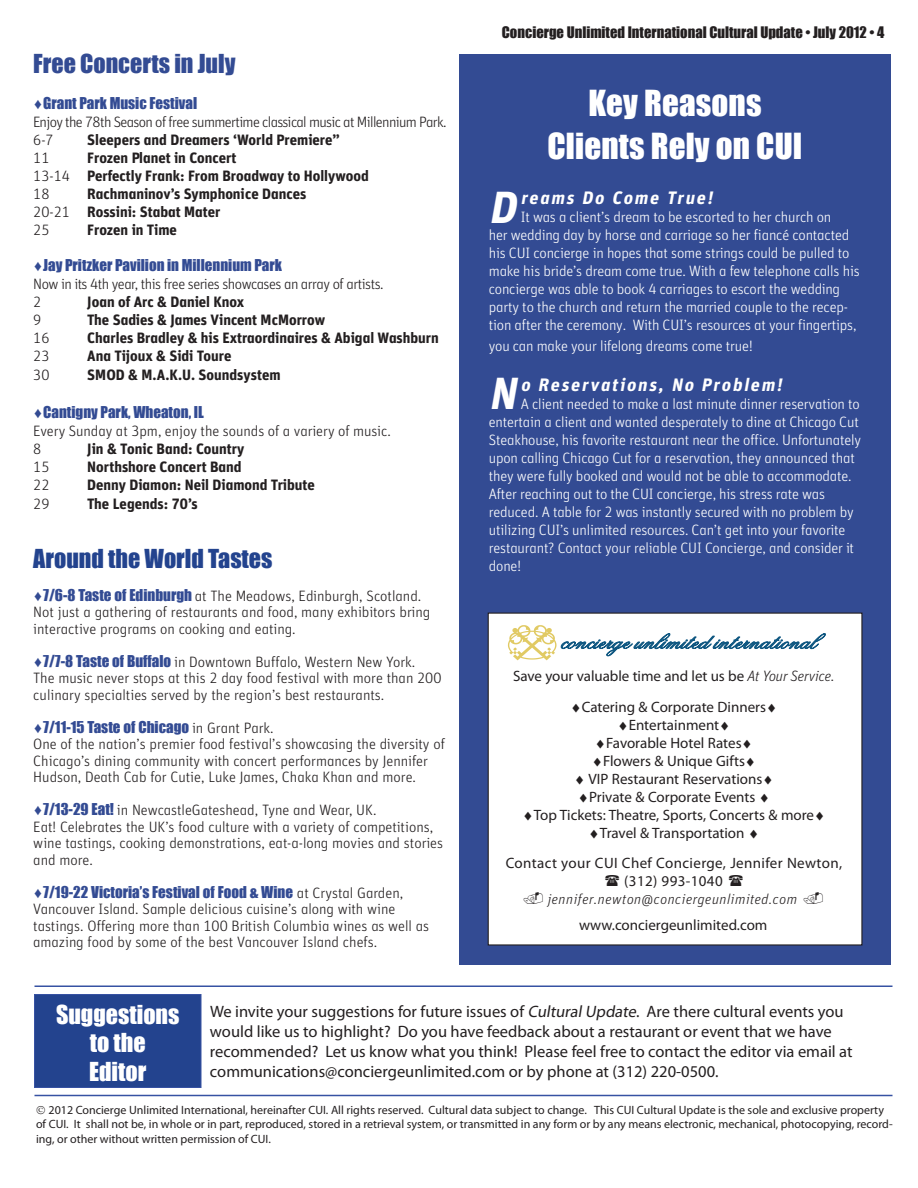
<style>
.page{position:relative;width:918px;height:1188px;background:#fff}
.page>*{position:absolute;margin:0;border:0;box-sizing:border-box;transform-origin:0 0}
.t1{font:italic 700 45px "Hewitt Unit";color:#fff}
.t2{font:33px/43.2px "Impact";letter-spacing:.005em;color:#fff;text-align:center}
.t3{font:24px/28.8px "Impact";color:#fff;text-align:center}
.t4{font:24px "Impact";color:#23438e}
.t5{font:24px "Impact";color:#334b93}
.t6{font:italic 700 18px "Hewitt Unit";color:#fff}
.t7{font:16.5px/19.8px "Myriad Pro";color:#231f20}
.t8{font:300 15px/18px "Hewitt Unit";letter-spacing:-.01em;color:#fff}
.t9{font:300 15px/16.5px "Hewitt Unit";color:#231f20}
.t10{font:700 15px/18px "Hewitt Unit";color:#231f20}
.t11{font:15px/18px "Myriad Pro";color:#231f20;text-align:center}
.t12{font:15px "Impact";color:#334b93}
.t13{font:300 15px/18px "Hewitt Unit";letter-spacing:-.04em;color:#231f20}
.t14{font:300 15px/18px "Hewitt Unit";letter-spacing:-.03em;color:#231f20}
.t15{font:15px/18px "Myriad Pro";letter-spacing:.025em;color:#231f20;text-align:center}
.t16{font:14.7px "Impact";color:#231f20}
.t17{font:italic 300 14.55px "Hewitt Unit";letter-spacing:.04em;color:#231f20}
.t18{font:12px/14.4px "Myriad Pro";color:#231f20}
.s1{font-weight:300}
.s2{font-family:"Impact";font-weight:400;color:#334b93}
.s3{font-family:"Hewitt Unit";font-weight:300;color:#231f20}
.s4{font-family:"Hewitt Unit";font-weight:300;font-style:italic}
.s5{font-family:"Times";font-style:italic}
.s6{font-style:italic}
</style>
<div class="page">
<div style="left:459px;top:54px;width:432px;height:910px;background:#334b93"></div>
<hr style="left:34px;top:1095px;width:858px;height:1px;background:#3752a3">
<hr style="left:34px;top:986px;width:858px;height:1px;background:#3752a3">
<div style="left:34px;top:994px;width:167px;height:94px;background:#23438e"></div>
<div style="left:34px;top:994px;width:167px;height:94px;border:1px solid #3752a3"></div>
<div style="left:488px;top:613px;width:374px;height:332px;background:#fff"></div>
<div style="left:488px;top:613px;width:374px;height:333px;border:1px solid #231f20"></div>
<svg style="left:508px;top:625px;width:318px;height:35px"></svg>
<h3 class="t5" style="left:33px;top:45px;width:204px">Free Concerts in July</h3>
<p class="t12" style="left:33px;top:91px;width:165px">♦Grant Park Music Festival</p>
<p class="t13" style="left:33px;top:113px;width:415px">Enjoy the 78th Season of free summertime classical music at Millennium Park.<br>6-7</p>
<p class="t10" style="left:87px;top:130px;width:254px">Sleepers and Dreamers ‘World Premiere”</p>
<p class="t10" style="left:33px;top:148px;width:337px;text-indent:54px">Frozen Planet in Concert<br><span class="s1">13-14</span> Perfectly Frank: From Broadway to Hollywood<br><span class="s1">18</span></p>
<p class="t9" style="left:33px;top:149px;width:18px">11</p>
<p class="t10" style="left:33px;top:184px;width:275px;text-indent:54px">Rachmaninov’s Symphonice Dances<br><span class="s1">20-21</span> Rossini: Stabat Mater<br><span class="s1">25</span></p>
<p class="t10" style="left:87px;top:220px;width:91px">Frozen in Time</p>
<p class="t12" style="left:33px;top:253px;width:250px">♦Jay Pritzker Pavilion in Millennium Park</p>
<p class="t14" style="left:33px;top:275px;width:352px">Now in its 4th year, this free series showcases an array of artists.<br>2</p>
<p class="t10" style="left:87px;top:292px;width:159px">Joan of Arc &amp; Daniel Knox</p>
<p class="t9" style="left:33px;top:311px;width:10px">9</p>
<p class="t10" style="left:87px;top:310px;width:239px">The Sadies &amp; James Vincent McMorrow</p>
<p class="t9" style="left:33px;top:329px;width:18px">16</p>
<p class="t10" style="left:87px;top:328px;width:353px">Charles Bradley &amp; his Extraordinaires &amp; Abigal Washburn</p>
<p class="t9" style="left:33px;top:347px;width:18px">23</p>
<p class="t10" style="left:87px;top:346px;width:146px">Ana Tijoux &amp; Sidi Toure</p>
<p class="t9" style="left:33px;top:367px;width:18px">30</p>
<p class="t10" style="left:87px;top:366px;width:195px">SMOD &amp; M.A.K.U. Soundsystem</p>
<p class="t12" style="left:33px;top:400px;width:172px">♦Cantigny Park, Wheaton, IL</p>
<p class="t9" style="left:33px;top:422px;width:359px;line-height:18px">Every Sunday at 3pm, enjoy the sounds of a variery of music.<br>8</p>
<p class="t10" style="left:87px;top:439px;width:158px">Jin &amp; Tonic Band: Country</p>
<p class="t9" style="left:33px;top:458px;width:18px">15</p>
<p class="t10" style="left:87px;top:457px;width:156px">Northshore Concert Band</p>
<p class="t9" style="left:33px;top:476px;width:18px">22</p>
<p class="t10" style="left:87px;top:475px;width:229px">Denny Diamon: Neil Diamond Tribute</p>
<p class="t9" style="left:33px;top:496px;width:18px">29</p>
<p class="t10" style="left:87px;top:495px;width:112px">The Legends: 70’s</p>
<h3 class="t4" style="left:33px;top:540px;width:241px">Around the World Tastes</h3>
<p class="t9" style="left:33px;top:587px;width:398px"><span class="s2">♦7/6-8 Taste of Edinburgh</span> at The Meadows, Edinburgh, Scotland.<br>Not just a gathering of restaurants and food, many exhibitors bring interactive programs on cooking and eating.</p>
<p class="t9" style="left:33px;top:653px;width:410px"><span class="s2">♦7/7-8 Taste of Buffalo</span> in Downtown Buffalo, Western New York.<br>The music never stops at this 2 day food festival with more than 200 culinary specialties served by the region’s best restaurants.</p>
<p class="t12" style="left:33px;top:715px;width:242px">♦7/11-15 Taste of Chicago <span class="s3">in Grant Park.</span></p>
<p class="t9" style="left:33px;top:736px;width:413px">One of the nation’s premier food festival’s showcasing the diversity of<br>Chicago’s dining community with concert performances by Jennifer<br>Hudson, Death Cab for Cutie, Luke James, Chaka Khan and more.</p>
<p class="t9" style="left:33px;top:802px;width:411px"><span class="s2">♦7/13-29 Eat!</span> in NewcastleGateshead, Tyne and Wear, UK.<br>Eat! Celebrates the UK’s food culture with a variety of competitions, wine tastings, cooking demonstrations, eat-a-long movies and stories and more.</p>
<p class="t12" style="left:33px;top:880px;width:371px">♦7/19-22 Victoria’s Festival of Food &amp; Wine <span class="s3">at Crystal Garden,</span></p>
<p class="t9" style="left:33px;top:901px;width:397px">Vancouver Island. Sample delicious cuisine’s along with wine tastings. Offering more than 100 British Columbia wines as well as amazing food by some of the best Vancouver Island chefs.</p>
<p class="t16" style="left:502px;top:21px;width:384px">Concierge Unlimited International Cultural Update • July 2012 • 4</p>
<h2 class="t2" style="left:548px;top:80px;width:256px">Key Reasons<br>Clients Rely on CUI</h2>
<h1 class="t1" style="left:489px;top:178px;width:38px">D</h1>
<p class="t6" style="left:521px;top:186px;width:197px">reams Do Come True!</p>
<p class="t8" style="left:489px;top:207px;width:372px;text-indent:32px">It was a client’s dream to be escorted to her church on<br>her wedding day by horse and carriage so her fiancé contacted his CUI concierge in hopes that some strings could be pulled to make his bride’s dream come true. With a few telephone calls his concierge was able to book 4 carriages to escort the wedding party to the church and return the married couple to the recep&shy;tion after the ceremony. With CUI’s resources at your fingertips,</p>
<p class="t8" style="left:489px;top:336px;width:265px">you can make your lifelong dreams come true!</p>
<h1 class="t1" style="left:489px;top:364px;width:38px">N</h1>
<p class="t6" style="left:521px;top:373px;width:266px">o Reservations, No Problem!</p>
<p class="t8" style="left:489px;top:394px;width:374px;text-indent:32px">A client needed to make a last minute dinner reservation to entertain a client and wanted desperately to dine at Chicago Cut Steakhouse, his favorite restaurant near the office. Unfortunately upon calling Chicago Cut for a reservation, they announced that they were fully booked and would not be able to accommodate.<br>After reaching out to the CUI concierge, his stress rate was reduced. A table for 2 was instantly secured with no problem by utilizing CUI’s unlimited resources. Can’t get into your favorite restaurant? Contact your reliable CUI Concierge, and consider it done!</p>
<p class="t11" style="left:513px;top:660px;width:323px;line-height:31.5px">Save your valuable time and let us be <span class="s4">At Your Service</span><span class="s5">. </span>♦Catering &amp; Corporate Dinners♦</p>
<p class="t11" style="left:523px;top:716px;width:304px">♦Entertainment♦<br>♦Favorable Hotel Rates♦<br>♦Flowers &amp; Unique Gifts♦<br>♦ VIP Restaurant Reservations♦<br>♦Private &amp; Corporate Events ♦<br>♦Top Tickets: Theatre, Sports, Concerts &amp; more♦ ♦Travel &amp; Transportation ♦</p>
<p class="t15" style="left:506px;top:854px;width:338px">Contact your CUI Chef Concierge, Jennifer Newton, (312) 993-1040</p>
<p class="t17" style="left:548px;top:891px;width:251px">jennifer.newton@conciergeunlimited.com</p>
<p class="t11" style="left:579px;top:916px;width:190px">www.conciergeunlimited.com</p>
<h3 class="t3" style="left:56px;top:999px;width:125px">Suggestions to the<br>Editor</h3>
<p class="t7" style="left:210px;top:1002px;width:644px">We invite your suggestions for future issues of <span class="s6">CulturalUpdate</span>. Are there cultural events you would like us to highlight? Do you have feedback about a restaurant or event that we have recommended? Let us know what you think! Please feel free to contact the editor via email at communications@conciergeunlimited.com or by phone at (312) 220-0500.</p>
<p class="t18" style="left:36px;top:1103px;width:858px;text-indent:12px">2012 Concierge Unlimited International, hereinafter CUI. All rights reserved. Cultural data subject to change. This CUI Cultural Update is the sole and exclusive property of CUI. It shall not be, in whole or in part, reproduced, stored in a retrieval system, or transmitted in any form or by any means electronic, mechanical, photocopying, record&shy;ing, or other without written permission of CUI.</p>
</div>
